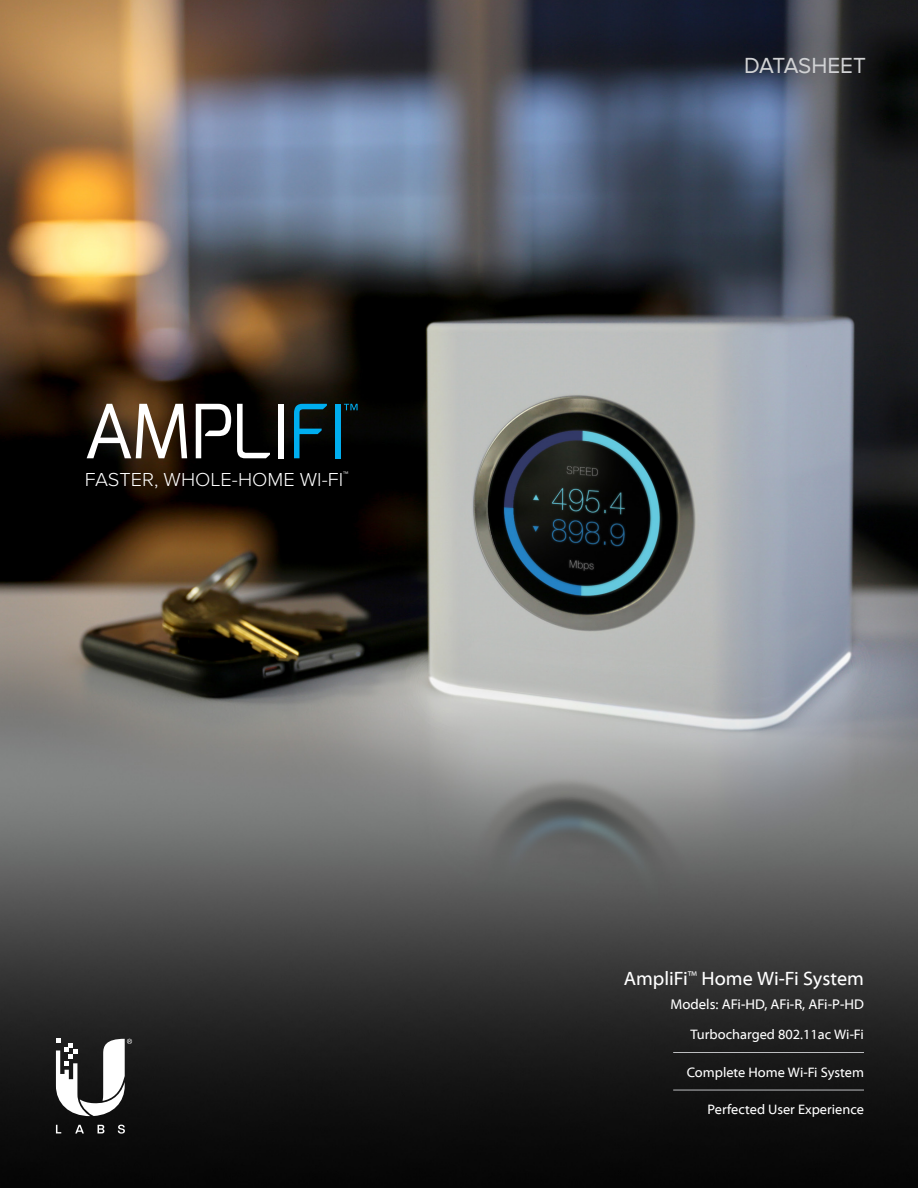
<style>
.page{position:relative;width:918px;height:1188px;background:#fff}
.page>*{position:absolute;margin:0;border:0;box-sizing:border-box;transform-origin:0 0}
.t1{font:22.5px "Proxima Nova";letter-spacing:-.005em;color:#d1d2d4}
.t2{font:19.5px "Myriad Web Pro";color:#fff}
.t3{font:300 19.5px "Proxima Nova";color:#fff}
.t4{font:14.25px "Myriad Web Pro";color:#fff}
.t5{font:13.8px "Myriad Web Pro";color:#fff}
</style>
<div class="page">
<img style="left:0;top:0;width:918px;height:1188px">
<hr style="left:673px;top:1052px;width:191px;height:1px;background:#bcbdc0">
<hr style="left:673px;top:1090px;width:191px;height:1px;background:#bcbdc0">
<svg style="left:118px;top:1125px;width:7px;height:9px"></svg>
<svg style="left:56px;top:1125px;width:5px;height:8px"></svg>
<svg style="left:75px;top:1125px;width:9px;height:8px"></svg>
<svg style="left:98px;top:1125px;width:6px;height:8px"></svg>
<svg style="left:56px;top:1039px;width:76px;height:77px"></svg>
<div style="left:278px;top:404px;width:6px;height:54px;background:#fff"></div>
<div style="left:335px;top:404px;width:6px;height:54px;background:#00aeef"></div>
<svg style="left:237px;top:404px;width:33px;height:54px"></svg>
<svg style="left:196px;top:404px;width:35px;height:54px"></svg>
<svg style="left:294px;top:404px;width:33px;height:54px;background:#05394b"></svg>
<svg style="left:87px;top:404px;width:100px;height:54px"></svg>
<svg style="left:344px;top:404px;width:14px;height:6px"></svg>
<h2 class="t3" style="left:85px;top:468px;width:265px">FASTER, WHOLE-HOME WI-FI<sup>™</sup></h2>
<h1 class="t1" style="left:744px;top:52px;width:123px">DATASHEET</h1>
<h2 class="t2" style="left:624px;top:968px;width:242px">AmpliFi<sup>™</sup> Home Wi-Fi System</h2>
<p class="t4" style="left:670px;top:997px;width:195px">Models: AFi-HD, AFi-R, AFi-P-HD</p>
<p class="t5" style="left:690px;top:1027px;width:175px">Turbocharged 802.11ac Wi-Fi</p>
<p class="t5" style="left:687px;top:1064px;width:179px">Complete Home Wi-Fi System</p>
<p class="t5" style="left:708px;top:1102px;width:158px">Perfected User Experience</p>
</div>
